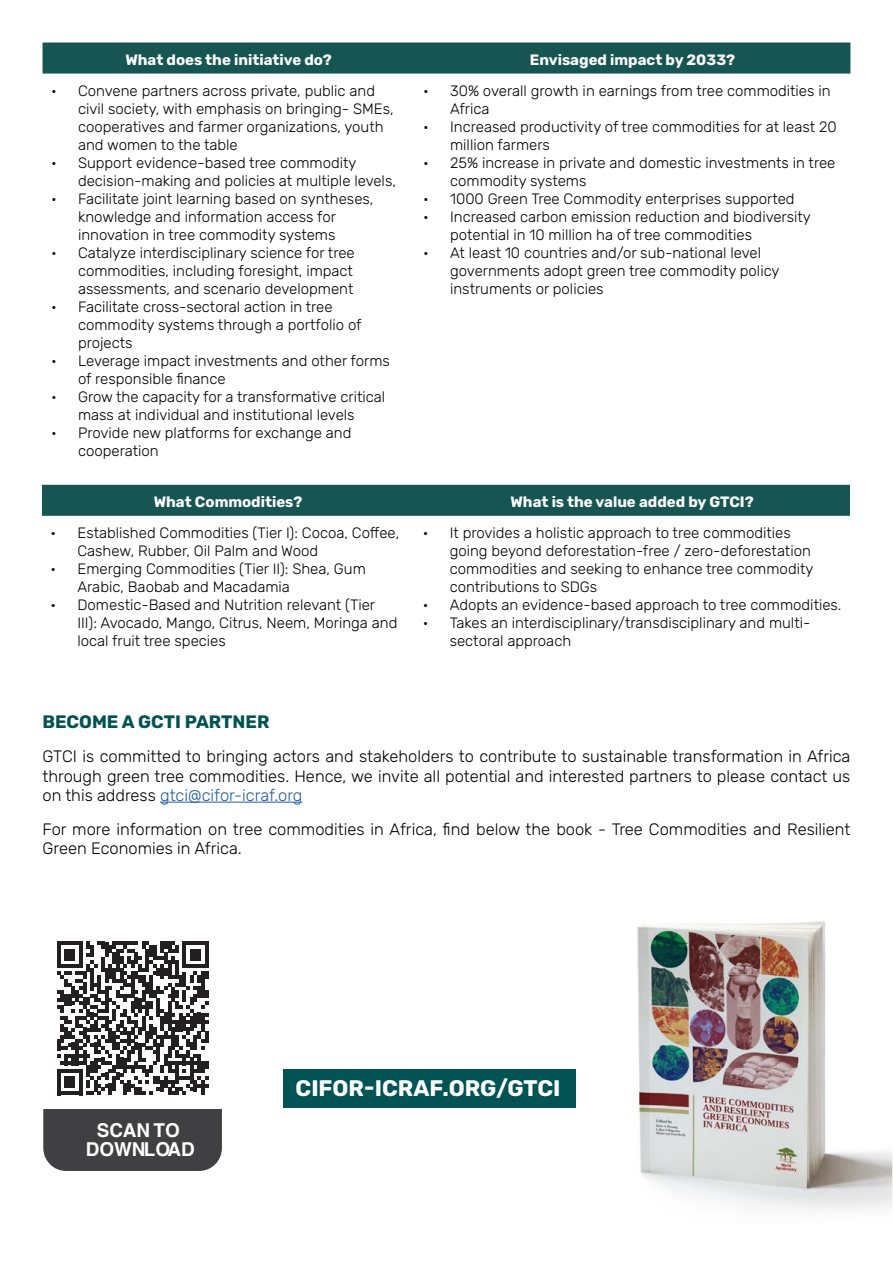
<style>
.page{position:relative;width:893px;height:1263px;background:#fff}
.page>*{position:absolute;margin:0;border:0;box-sizing:border-box;transform-origin:0 0}
.t1{font:700 22.5px "Rubik";color:#fff}
.t2{font:700 19.05px/19px "Helvetica";color:#fff;text-align:center}
.t3{font:700 18px "Rubik";color:#015351}
.t4{font:300 16.5px/19.8px "Rubik";color:#000;text-align:justify}
.t5{font:300 15px/18px "Rubik";color:#000}
.t6{font:700 15px "Rubik";color:#fff}
.s1{color:#215e9e}
</style>
<div class="page">
<div style="left:43px;top:1109px;width:179px;height:62px;background:#404042"></div>
<svg style="left:57px;top:941px;width:151px;height:154px"></svg>
<div style="left:284px;top:1069px;width:292px;height:38px;background:#025353"></div>
<div style="left:43px;top:43px;width:807px;height:31px;background:#165551"></div>
<div style="left:42px;top:485px;width:808px;height:31px;background:#165551"></div>
<hr style="left:160px;top:802px;width:142px;height:1px;background:#215e9e">
<img style="left:637px;top:921px;width:256px;height:289px">
<p class="t6" style="left:125px;top:51px;width:208px">What does the initiative do?</p>
<p class="t6" style="left:530px;top:51px;width:207px">Envisaged impact by 2033?</p>
<p class="t5" style="left:78px;top:82px;width:317px;text-indent:-27px">• Convene partners across private, public and civil society, with emphasis on bringing- SMEs, cooperatives and farmer organizations, youth and women to the table</p>
<p class="t5" style="left:78px;top:154px;width:319px;text-indent:-27px">• Support evidence-based tree commodity decision-making and policies at multiple levels,</p>
<p class="t5" style="left:78px;top:190px;width:297px;text-indent:-27px">• Facilitate joint learning based on syntheses, knowledge and information access for innovation in tree commodity systems</p>
<p class="t5" style="left:78px;top:244px;width:278px;text-align:justify;text-indent:-27px">• Catalyze interdisciplinary science for tree commodities, including foresight, impact assessments, and scenario development</p>
<p class="t5" style="left:78px;top:298px;width:285px;text-indent:-27px">• Facilitate cross-sectoral action in tree commodity systems through a portfolio of projects</p>
<p class="t5" style="left:78px;top:352px;width:313px;text-indent:-27px">• Leverage impact investments and other forms of responsible finance</p>
<p class="t5" style="left:51px;top:388px;width:336px;text-align:center">• Grow the capacity for a transformative critical mass at individual and institutional levels</p>
<p class="t5" style="left:78px;top:424px;width:275px;text-indent:-27px">• Provide new platforms for exchange and cooperation</p>
<p class="t5" style="left:450px;top:82px;width:382px;text-indent:-27px">• 30% overall growth in earnings from tree commodities in<br>Africa</p>
<p class="t5" style="left:450px;top:118px;width:388px;text-indent:-27px">• Increased productivity of tree commodities for at least 20 million farmers</p>
<p class="t5" style="left:450px;top:154px;width:387px;text-indent:-27px">• 25% increase in private and domestic investments in tree commodity systems</p>
<p class="t5" style="left:423px;top:190px;width:373px">• 1000 Green Tree Commodity enterprises supported</p>
<p class="t5" style="left:450px;top:208px;width:362px;text-indent:-27px">• Increased carbon emission reduction and biodiversity potential in 10 million ha of tree commodities</p>
<p class="t5" style="left:450px;top:244px;width:331px;text-indent:-27px">• At least 10 countries and/or sub-national level governments adopt green tree commodity policy instruments or policies</p>
<p class="t6" style="left:154px;top:493px;width:150px">What Commodities?</p>
<p class="t6" style="left:510px;top:493px;width:245px">What is the value added by GTCI?</p>
<p class="t5" style="left:77px;top:524px;width:323px;text-indent:-27px">• Established Commodities (Tier I): Cocoa, Coffee,<br>Cashew, Rubber, Oil Palm and Wood</p>
<p class="t5" style="left:77px;top:560px;width:290px;text-indent:-27px">• Emerging Commodities (Tier II): Shea, Gum<br>Arabic, Baobab and Macadamia</p>
<p class="t5" style="left:77px;top:596px;width:322px;text-indent:-27px">• Domestic-Based and Nutrition relevant (Tier<br>III): Avocado, Mango, Citrus, Neem, Moringa and local fruit tree species</p>
<p class="t5" style="left:450px;top:524px;width:365px;text-indent:-27px">• It provides a holistic approach to tree commodities going beyond deforestation-free / zero-deforestation commodities and seeking to enhance tree commodity contributions to SDGs</p>
<p class="t5" style="left:423px;top:596px;width:420px">• Adopts an evidence-based approach to tree commodities.</p>
<p class="t5" style="left:450px;top:614px;width:362px;text-indent:-27px">• Takes an interdisciplinary/transdisciplinary and multi&shy;sectoral approach</p>
<p class="t3" style="left:43px;top:712px;width:228px">BECOME A GCTI PARTNER</p>
<p class="t4" style="left:43px;top:746px;width:809px">GTCI is committed to bringing actors and stakeholders to contribute to sustainable transformation in Africa through green tree commodities. Hence, we invite all potential and interested partners to please contact us on this address <span class="s1">gtci@cifor-icraf.org</span></p>
<p class="t4" style="left:43px;top:819px;width:809px">For more information on tree commodities in Africa, find below the book - Tree Commodities and Resilient<br>Green Economies in Africa.</p>
<p class="t2" style="left:86px;top:1122px;width:111px">SCAN TO<br>DOWNLOAD</p>
<h1 class="t1" style="left:296px;top:1075px;width:266px">CIFOR-ICRAF.ORG/GTCI</h1>
</div>
